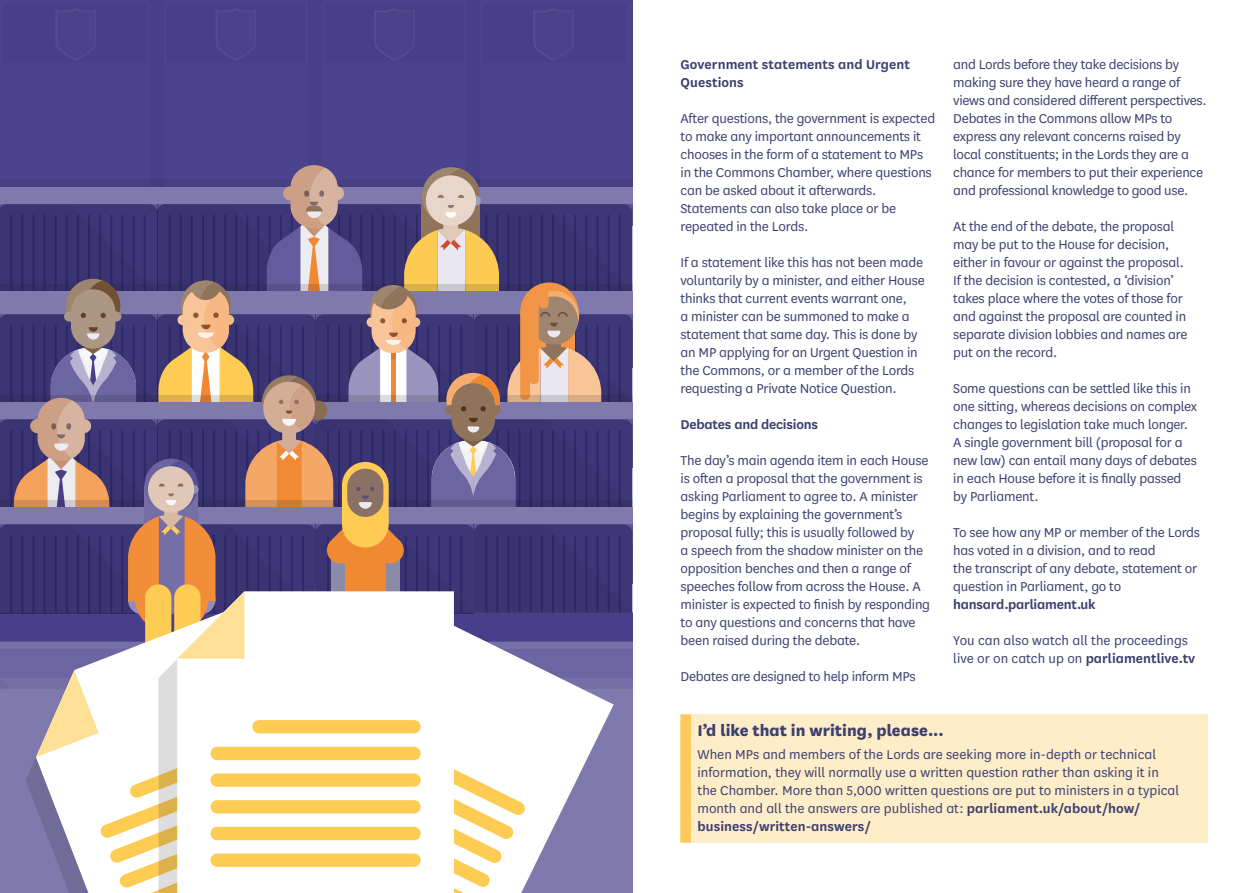
<style>
.page{position:relative;width:1259px;height:893px;background:#fff}
.page>*{position:absolute;margin:0;border:0;box-sizing:border-box;transform-origin:0 0}
.t1{font:18px "National LFSN Extrabold";color:#3c3f70}
.t2{font:15px/18px "National LFSN Book";letter-spacing:-.015em;color:#3c3f70}
.t3{font:15px/18px "National LFSN Semibold";letter-spacing:.005em;color:#3c3f70}
.t4{font:15px "National LFSN Semibold";letter-spacing:-.015em;color:#3c3f70}
.s1{font-family:"National LFSN Semibold"}
</style>
<div class="page">
<div style="left:680px;top:714px;width:528px;height:129px;background:#feedc9"></div>
<div style="left:680px;top:714px;width:11px;height:129px;background:#fec95a"></div>
<div style="left:0;top:0;width:632px;height:215px;background:#4b438d"></div>
<div style="left:150px;top:0;width:14px;height:192px;background:#483f8a"></div>
<div style="left:308px;top:0;width:14px;height:192px;background:#483f8a"></div>
<div style="left:466px;top:0;width:14px;height:192px;background:#483f8a"></div>
<div style="left:3px;top:4px;width:144px;height:59px;background:#483f8a"></div>
<svg style="left:56px;top:8px;width:40px;height:53px"></svg>
<div style="left:166px;top:4px;width:139px;height:59px;background:#483f8a"></div>
<svg style="left:216px;top:8px;width:40px;height:53px"></svg>
<div style="left:325px;top:4px;width:138px;height:59px;background:#483f8a"></div>
<svg style="left:375px;top:8px;width:39px;height:53px"></svg>
<div style="left:483px;top:4px;width:143px;height:59px;background:#483f8a"></div>
<svg style="left:534px;top:8px;width:40px;height:53px"></svg>
<svg style="left:0;top:165px;width:632px;height:728px"></svg>
<div style="left:252px;top:720px;width:169px;height:13px;background:#fecc53;border-radius:7px"></div>
<div style="left:210px;top:747px;width:211px;height:13px;background:#fecc53;border-radius:7px"></div>
<div style="left:210px;top:773px;width:211px;height:14px;background:#fecc53;border-radius:7px"></div>
<div style="left:210px;top:800px;width:211px;height:13px;background:#fecc53;border-radius:7px"></div>
<div style="left:210px;top:827px;width:211px;height:13px;background:#fecc53;border-radius:7px"></div>
<div style="left:210px;top:853px;width:211px;height:14px;background:#fecc53;border-radius:7px"></div>
<p class="t3" style="left:680px;top:54px;width:231px">Government statements and Urgent<br>Questions</p>
<p class="t2" style="left:680px;top:109px;width:256px">After questions, the government is expected to make any important announcements it chooses in the form of a statement to MPs in the Commons Chamber, where questions can be asked about it afterwards.<br>Statements can also take place or be repeated in the Lords.</p>
<p class="t2" style="left:680px;top:253px;width:246px">If a statement like this has not been made voluntarily by a minister, and either House thinks that current events warrant one,<br>a minister can be summoned to make a statement that same day. This is done by an MP applying for an Urgent Question in the Commons, or a member of the Lords requesting a Private Notice Question.</p>
<p class="t4" style="left:680px;top:414px;width:139px">Debates and decisions</p>
<p class="t2" style="left:680px;top:451px;width:251px">The day’s main agenda item in each House is often a proposal that the government is asking Parliament to agree to. A minister begins by explaining the government’s proposal fully; this is usually followed by<br>a speech from the shadow minister on the opposition benches and then a range of speeches follow from across the House. A minister is expected to finish by responding to any questions and concerns that have been raised during the debate.</p>
<p class="t2" style="left:680px;top:667px;width:237px">Debates are designed to help inform MPs</p>
<p class="t2" style="left:953px;top:55px;width:255px">and Lords before they take decisions by making sure they have heard a range of views and considered different perspectives.<br>Debates in the Commons allow MPs to express any relevant concerns raised by local constituents; in the Lords they are a chance for members to put their experience and professional knowledge to good use.</p>
<p class="t2" style="left:953px;top:217px;width:236px">At the end of the debate, the proposal may be put to the House for decision, either in favour or against the proposal.<br>If the decision is contested, a ‘division’ takes place where the votes of those for and against the proposal are counted in separate division lobbies and names are put on the record.</p>
<p class="t2" style="left:953px;top:379px;width:245px">Some questions can be settled like this in one sitting, whereas decisions on complex changes to legislation take much longer.<br>A single government bill (proposal for a new law) can entail many days of debates in each House before it is finally passed by Parliament.</p>
<p class="t2" style="left:953px;top:523px;width:248px">To see how any MP or member of the Lords has voted in a division, and to read<br>the transcript of any debate, statement or question in Parliament, go to</p>
<p class="t4" style="left:953px;top:594px;width:144px">hansard.parliament.uk</p>
<p class="t2" style="left:953px;top:631px;width:243px">You can also watch all the proceedings live or on catch up on <span class="s1">parliamentlive.tv</span></p>
<p class="t1" style="left:697px;top:718px;width:248px">I’d like that in writing, please...</p>
<p class="t2" style="left:697px;top:744px;width:483px">When MPs and members of the Lords are seeking more in-depth or technical information, they will normally use a written question rather than asking it in the Chamber. More than 5,000 written questions are put to ministers in a typical month and all the answers are published at: <span class="s1">parliament.uk/about/how/</span></p>
<p class="t3" style="left:697px;top:816px;width:175px">business/written-answers/</p>
</div>
